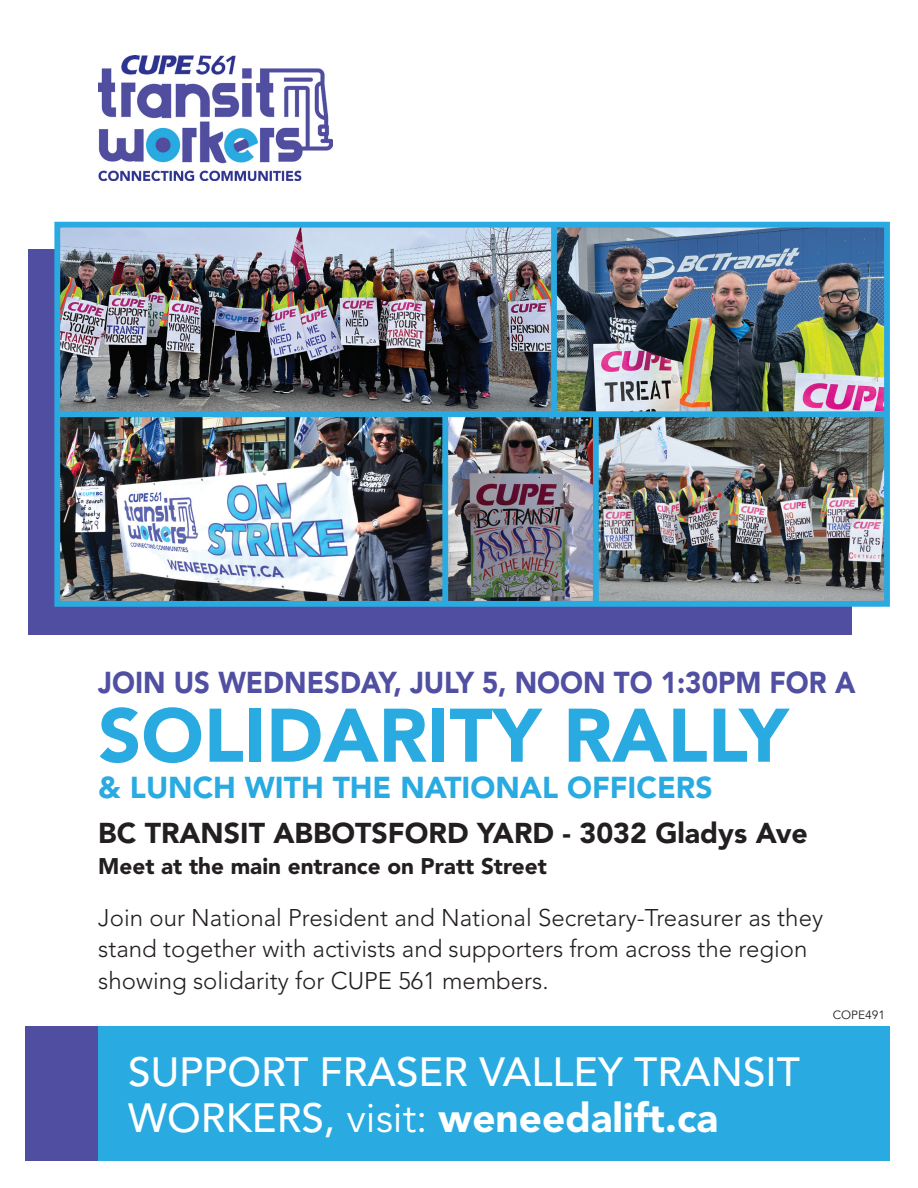
<style>
.page{position:relative;width:918px;height:1188px;background:#fff}
.page>*{position:absolute;margin:0;border:0;box-sizing:border-box;transform-origin:0 0}
.t1{font:900 75px "Avenir LT Std";color:#29aae1}
.t2{font:500 40.5px/46.5px "Avenir LT Std";color:#fff}
.t3{font:900 30px "Avenir LT Std";color:#504fa1;scale:.92 1}
.t4{font:900 30px "Avenir LT Std";color:#29aae1}
.t5{font:900 28.5px "Avenir LT Std";color:#231f20}
.t6{font:300 24px/31.5px "Avenir LT Std";color:#231f20}
.t7{font:900 22.5px "Avenir LT Std";color:#231f20}
.t8{font:12px "Avenir";color:#231f20}
.s1{font-weight:400}
.s2{font-weight:900}
</style>
<div class="page">
<div style="left:28px;top:250px;width:823px;height:385px;background:#504ea0"></div>
<img style="left:599px;top:417px;width:284px;height:183px">
<img style="left:61px;top:417px;width:532px;height:183px">
<div style="left:25px;top:1026px;width:73px;height:135px;background:#504ea0"></div>
<div style="left:98px;top:1026px;width:792px;height:135px;background:#29aae1"></div>
<img style="left:98px;top:56px;width:234px;height:124px">
<img style="left:61px;top:229px;width:822px;height:182px">
<div style="left:54px;top:222px;width:836px;height:385px;border:6px solid #2baae1"></div>
<div style="left:55px;top:411px;width:832px;height:6px;background:#2baae1"></div>
<div style="left:593px;top:414px;width:6px;height:191px;background:#2baae1"></div>
<div style="left:442px;top:414px;width:6px;height:191px;background:#2baae1"></div>
<div style="left:551px;top:224px;width:6px;height:190px;background:#2baae1"></div>
<p class="t3" style="left:98px;top:665px;width:825px">JOIN US WEDNESDAY, JULY 5, NOON TO 1:30PM FOR A</p>
<h1 class="t1" style="left:98px;top:690px;width:692px">SOLIDARITY RALLY</h1>
<p class="t4" style="left:98px;top:769px;width:616px">&amp; LUNCH WITH THE NATIONAL OFFICERS</p>
<p class="t5" style="left:98px;top:816px;width:711px">BC TRANSIT ABBOTSFORD YARD - 3032 Gladys Ave</p>
<p class="t7" style="left:98px;top:853px;width:450px">Meet at the main entrance on Pratt Street</p>
<p class="t6" style="left:98px;top:902px;width:726px">Join our National President and National Secretary-Treasurer as they stand together with activists and supporters from across the region showing solidarity for CUPE 561 members.</p>
<h2 class="t2" style="left:128px;top:1049px;width:673px">SUPPORT FRASER VALLEY TRANSIT<br>WORKERS, <span class="s1">visit:</span> <span class="s2">weneedalift.ca</span></h2>
<p class="t8" style="left:833px;top:1007px;width:54px">COPE491</p>
</div>
